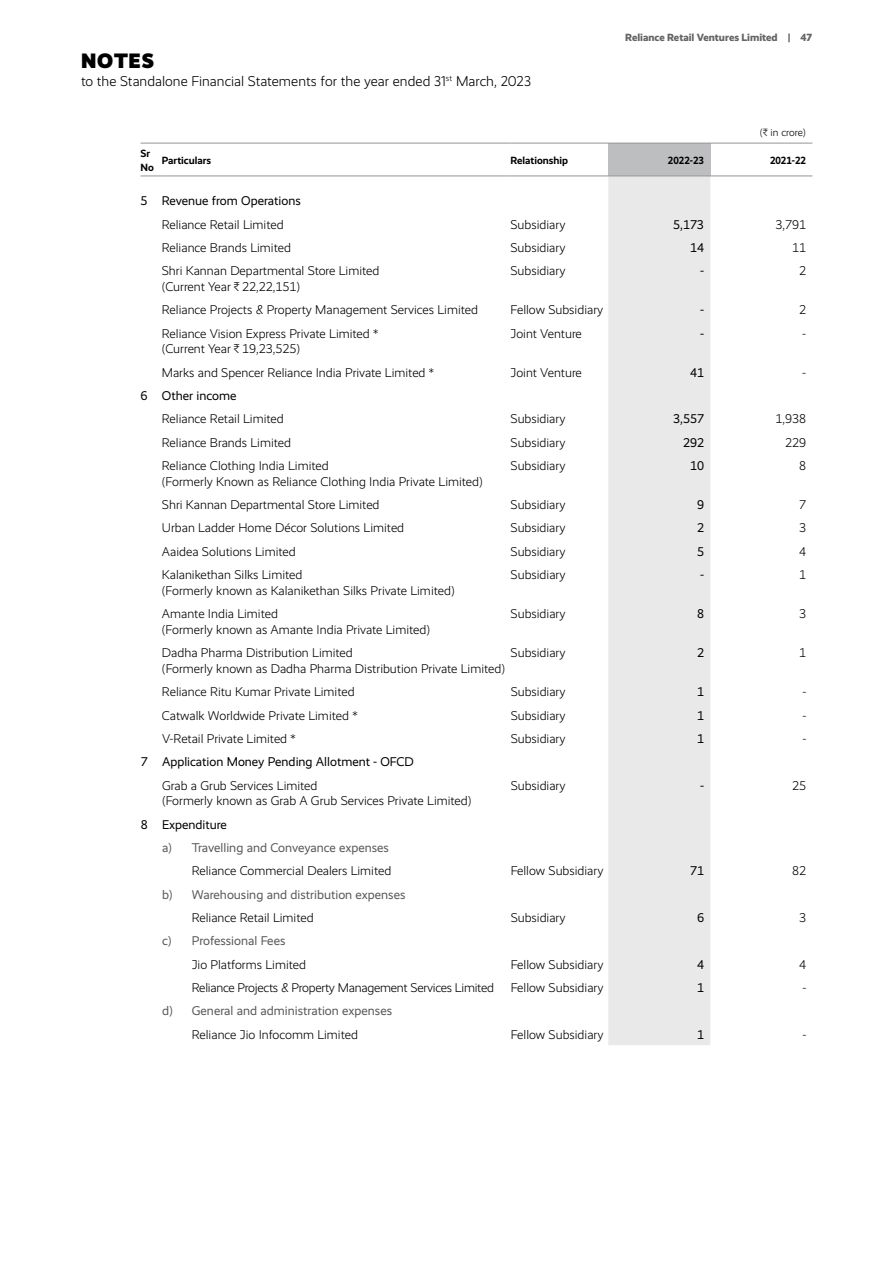
<style>
.page{position:relative;width:893px;height:1263px;background:#fff}
.page>*{position:absolute;margin:0;border:0;box-sizing:border-box;transform-origin:0 0}
.t1{font:900 21px "Realist";letter-spacing:.035em;color:#000}
.t2{font:300 14.25px "Realist";color:#000}
.t3{font:300 12.75px/15.8px "Realist";color:#000}
.t4{font:12.75px "Realist";color:#000}
.t5{font:12.75px "Realist";color:#58595b}
.t6{font:300 12.75px "Realist";letter-spacing:-.02em;color:#000}
.t7{font:800 10.5px "Realist";letter-spacing:-.005em;color:#636466}
.t8{font:700 10.5px/13.5px "Realist";color:#000}
.t9{font:700 10.5px "Realist";color:#000;scale:.95 1}
.t10{font:300 10.5px "Realist";color:#000}
.s1{font-family:"ITF Rupee";font-weight:400}
</style>
<div class="page">
<div style="left:608px;top:143px;width:102px;height:33px;background:#bcbec0"></div>
<div style="left:608px;top:177px;width:102px;height:868px;background:#e9e9ea"></div>
<hr style="left:510px;top:143px;width:98px;height:1px;background:#939598">
<hr style="left:510px;top:176px;width:98px;height:1px;background:#939598">
<hr style="left:608px;top:143px;width:102px;height:1px;background:#939598">
<hr style="left:608px;top:176px;width:102px;height:1px;background:#939598">
<hr style="left:710px;top:143px;width:102px;height:1px;background:#939598">
<hr style="left:710px;top:176px;width:102px;height:1px;background:#939598">
<svg style="left:141px;top:143px;width:21px;height:1px"></svg>
<hr style="left:162px;top:143px;width:348px;height:1px;background:#939598">
<svg style="left:141px;top:176px;width:21px;height:1px"></svg>
<hr style="left:162px;top:176px;width:348px;height:1px;background:#939598">
<h1 class="t1" style="left:81px;top:48px;width:74px">NOTES</h1>
<p class="t2" style="left:81px;top:73px;width:451px">to the Standalone Financial Statements for the year ended 31<sup>st</sup> March, 2023</p>
<p class="t7" style="left:625px;top:31px;width:188px">Reliance Retail Ventures Limited | 47</p>
<p class="t10" style="left:760px;top:127px;width:48px">(<span class="s1">C</span> in crore)</p>
<p class="t8" style="left:141px;top:147px;width:15px">Sr<br>No</p>
<p class="t8" style="left:162px;top:154px;width:51px">Particulars</p>
<p class="t8" style="left:510px;top:154px;width:59px">Relationship</p>
<p class="t9" style="left:668px;top:154px;width:39px">2022-23</p>
<p class="t9" style="left:770px;top:154px;width:39px">2021-22</p>
<p class="t4" style="left:141px;top:194px;width:162px">5 Revenue from Operations</p>
<p class="t3" style="left:162px;top:216px;width:123px">Reliance Retail Limited</p>
<p class="t3" style="left:510px;top:216px;width:56px">Subsidiary</p>
<p class="t4" style="left:673px;top:217px;width:32px">5,173</p>
<p class="t3" style="left:775px;top:216px;width:32px">3,791</p>
<p class="t3" style="left:162px;top:240px;width:131px">Reliance Brands Limited</p>
<p class="t3" style="left:510px;top:240px;width:56px">Subsidiary</p>
<p class="t4" style="left:690px;top:240px;width:15px">14</p>
<p class="t3" style="left:792px;top:240px;width:15px">11</p>
<p class="t3" style="left:162px;top:263px;width:219px">Shri Kannan Departmental Store Limited (Current Year <span class="s1">C</span> 22,22,151)</p>
<p class="t3" style="left:510px;top:263px;width:56px">Subsidiary</p>
<p class="t4" style="left:700px;top:264px;width:6px">-</p>
<p class="t3" style="left:799px;top:263px;width:8px">2</p>
<p class="t3" style="left:162px;top:302px;width:318px">Reliance Projects &amp; Property Management Services Limited</p>
<p class="t3" style="left:510px;top:302px;width:94px">Fellow Subsidiary</p>
<p class="t4" style="left:700px;top:303px;width:6px">-</p>
<p class="t3" style="left:799px;top:302px;width:8px">2</p>
<p class="t3" style="left:162px;top:325px;width:218px">Reliance Vision Express Private Limited * (Current Year <span class="s1">C</span> 19,23,525)</p>
<p class="t3" style="left:510px;top:325px;width:73px">Joint Venture</p>
<p class="t4" style="left:700px;top:326px;width:6px">-</p>
<p class="t3" style="left:802px;top:325px;width:6px">-</p>
<p class="t3" style="left:162px;top:365px;width:274px">Marks and Spencer Reliance India Private Limited *</p>
<p class="t3" style="left:511px;top:365px;width:73px">Joint Venture</p>
<p class="t4" style="left:690px;top:365px;width:15px">41</p>
<p class="t3" style="left:802px;top:365px;width:6px">-</p>
<p class="t4" style="left:141px;top:388px;width:97px">6 Other income</p>
<p class="t3" style="left:162px;top:411px;width:123px">Reliance Retail Limited</p>
<p class="t3" style="left:511px;top:411px;width:56px">Subsidiary</p>
<p class="t4" style="left:673px;top:412px;width:32px">3,557</p>
<p class="t3" style="left:775px;top:411px;width:32px">1,938</p>
<p class="t3" style="left:162px;top:435px;width:131px">Reliance Brands Limited</p>
<p class="t3" style="left:511px;top:435px;width:56px">Subsidiary</p>
<p class="t4" style="left:683px;top:435px;width:22px">292</p>
<p class="t3" style="left:785px;top:435px;width:22px">229</p>
<p class="t3" style="left:162px;top:458px;width:322px">Reliance Clothing India Limited<br>(Formerly Known as Reliance Clothing India Private Limited)</p>
<p class="t3" style="left:511px;top:458px;width:56px">Subsidiary</p>
<p class="t4" style="left:690px;top:458px;width:15px">10</p>
<p class="t3" style="left:799px;top:458px;width:8px">8</p>
<p class="t3" style="left:162px;top:497px;width:219px">Shri Kannan Departmental Store Limited</p>
<p class="t3" style="left:511px;top:497px;width:56px">Subsidiary</p>
<p class="t4" style="left:697px;top:497px;width:8px">9</p>
<p class="t3" style="left:799px;top:497px;width:8px">7</p>
<p class="t3" style="left:162px;top:520px;width:244px">Urban Ladder Home Décor Solutions Limited</p>
<p class="t3" style="left:511px;top:520px;width:56px">Subsidiary</p>
<p class="t4" style="left:697px;top:521px;width:8px">2</p>
<p class="t3" style="left:799px;top:520px;width:8px">3</p>
<p class="t3" style="left:162px;top:544px;width:135px">Aaidea Solutions Limited</p>
<p class="t3" style="left:511px;top:544px;width:56px">Subsidiary</p>
<p class="t4" style="left:697px;top:544px;width:8px">5</p>
<p class="t3" style="left:799px;top:544px;width:8px">4</p>
<p class="t3" style="left:162px;top:567px;width:294px">Kalanikethan Silks Limited<br>(Formerly known as Kalanikethan Silks Private Limited)</p>
<p class="t3" style="left:511px;top:567px;width:56px">Subsidiary</p>
<p class="t4" style="left:700px;top:567px;width:6px">-</p>
<p class="t3" style="left:799px;top:567px;width:8px">1</p>
<p class="t3" style="left:162px;top:606px;width:270px">Amante India Limited<br>(Formerly known as Amante India Private Limited)</p>
<p class="t3" style="left:511px;top:606px;width:56px">Subsidiary</p>
<p class="t4" style="left:697px;top:606px;width:8px">8</p>
<p class="t3" style="left:799px;top:606px;width:8px">3</p>
<p class="t3" style="left:162px;top:645px;width:345px">Dadha Pharma Distribution Limited<br>(Formerly known as Dadha Pharma Distribution Private Limited)</p>
<p class="t3" style="left:511px;top:645px;width:56px">Subsidiary</p>
<p class="t4" style="left:697px;top:646px;width:8px">2</p>
<p class="t3" style="left:799px;top:645px;width:8px">1</p>
<p class="t3" style="left:162px;top:684px;width:194px">Reliance Ritu Kumar Private Limited</p>
<p class="t3" style="left:511px;top:684px;width:56px">Subsidiary</p>
<p class="t4" style="left:697px;top:685px;width:8px">1</p>
<p class="t3" style="left:802px;top:684px;width:6px">-</p>
<p class="t3" style="left:162px;top:707px;width:197px">Catwalk Worldwide Private Limited *</p>
<p class="t3" style="left:511px;top:707px;width:56px">Subsidiary</p>
<p class="t4" style="left:697px;top:708px;width:8px">1</p>
<p class="t3" style="left:802px;top:707px;width:6px">-</p>
<p class="t3" style="left:162px;top:731px;width:135px">V-Retail Private Limited *</p>
<p class="t3" style="left:511px;top:731px;width:56px">Subsidiary</p>
<p class="t4" style="left:697px;top:731px;width:8px">1</p>
<p class="t3" style="left:802px;top:731px;width:6px">-</p>
<p class="t4" style="left:141px;top:755px;width:275px">7 Application Money Pending Allotment - OFCD</p>
<p class="t3" style="left:162px;top:777px;width:311px">Grab a Grub Services Limited<br>(Formerly known as Grab A Grub Services Private Limited)</p>
<p class="t3" style="left:511px;top:777px;width:56px">Subsidiary</p>
<p class="t4" style="left:700px;top:778px;width:6px">-</p>
<p class="t3" style="left:792px;top:777px;width:15px">25</p>
<p class="t4" style="left:141px;top:817px;width:88px">8 Expenditure</p>
<p class="t5" style="left:162px;top:840px;width:229px">a) Travelling and Conveyance expenses</p>
<p class="t3" style="left:192px;top:863px;width:201px">Reliance Commercial Dealers Limited</p>
<p class="t3" style="left:511px;top:863px;width:94px">Fellow Subsidiary</p>
<p class="t4" style="left:690px;top:864px;width:15px">71</p>
<p class="t3" style="left:792px;top:863px;width:15px">82</p>
<p class="t5" style="left:162px;top:887px;width:245px">b) Warehousing and distribution expenses</p>
<p class="t3" style="left:192px;top:910px;width:123px">Reliance Retail Limited</p>
<p class="t3" style="left:511px;top:910px;width:56px">Subsidiary</p>
<p class="t4" style="left:697px;top:910px;width:8px">6</p>
<p class="t3" style="left:799px;top:910px;width:8px">3</p>
<p class="t5" style="left:162px;top:934px;width:125px">c) Professional Fees</p>
<p class="t3" style="left:192px;top:956px;width:116px">Jio Platforms Limited</p>
<p class="t3" style="left:511px;top:956px;width:94px">Fellow Subsidiary</p>
<p class="t4" style="left:697px;top:957px;width:8px">4</p>
<p class="t3" style="left:799px;top:956px;width:8px">4</p>
<p class="t6" style="left:192px;top:980px;width:304px">Reliance Projects &amp; Property Management Services Limited</p>
<p class="t3" style="left:511px;top:980px;width:94px">Fellow Subsidiary</p>
<p class="t4" style="left:697px;top:980px;width:8px">1</p>
<p class="t3" style="left:802px;top:980px;width:6px">-</p>
<p class="t5" style="left:162px;top:1003px;width:232px">d) General and administration expenses</p>
<p class="t3" style="left:192px;top:1026px;width:168px">Reliance Jio Infocomm Limited</p>
<p class="t3" style="left:511px;top:1026px;width:94px">Fellow Subsidiary</p>
<p class="t4" style="left:697px;top:1027px;width:8px">1</p>
<p class="t3" style="left:802px;top:1026px;width:6px">-</p>
</div>
